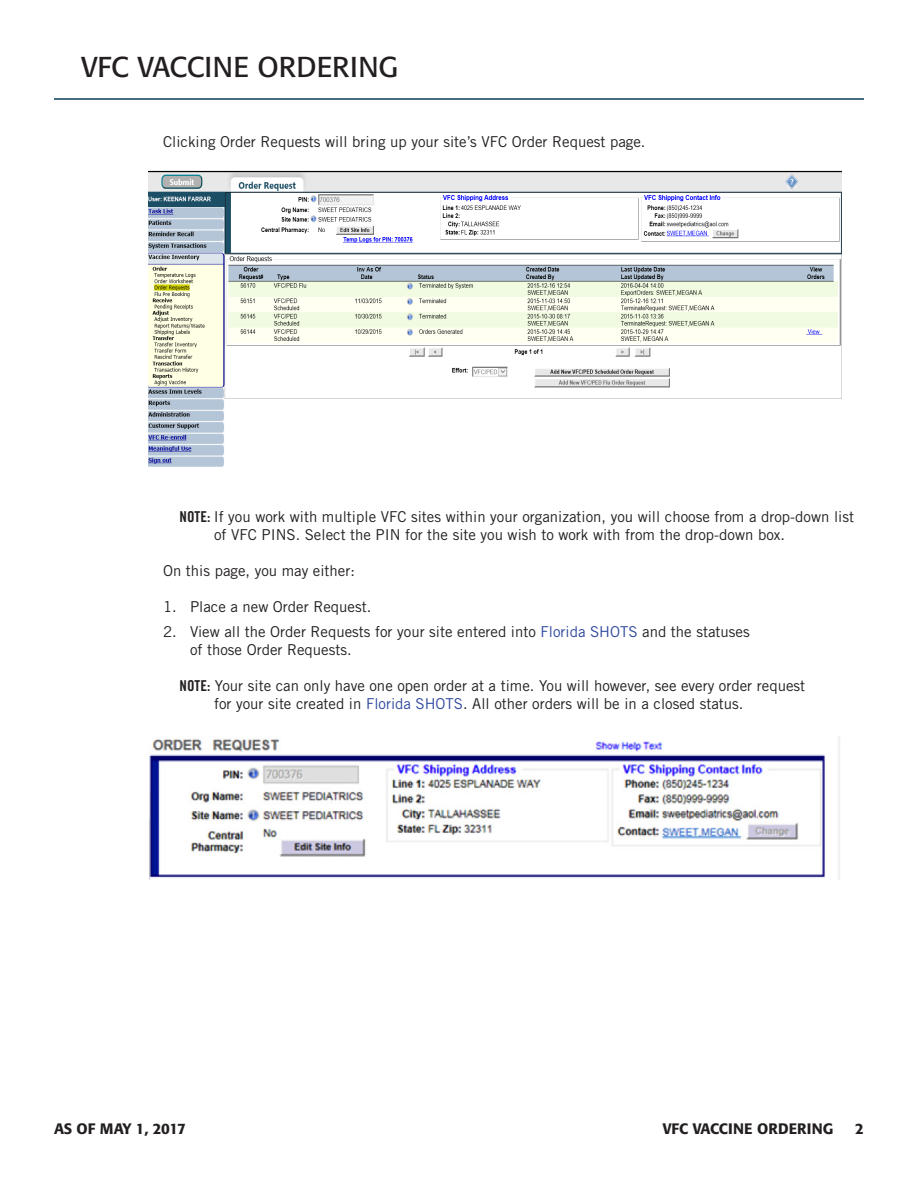
<style>
.page{position:relative;width:918px;height:1188px;background:#fff}
.page>*{position:absolute;margin:0;border:0;box-sizing:border-box;transform-origin:0 0}
.t1{font:28.5px "Formata";color:#231f20}
.t2{font:15px/18px "Trade Gothic";color:#231f20}
.t3{font:500 15px "Formata";color:#231f20}
.t4{font:500 15px "Formata";letter-spacing:-.02em;color:#231f20}
.s1{font-family:"Trade Gothic Bold Cond Twenty"}
.s2{color:#2e489e}
</style>
<div class="page">
<hr style="left:54px;top:98px;width:810px;height:2px;background:#09405b">
<img style="left:148px;top:170px;width:693px;height:297px">
<img style="left:149px;top:736px;width:691px;height:144px">
<h1 class="t1" style="left:81px;top:49px;width:319px">VFC VACCINE ORDERING</h1>
<p class="t2" style="left:163px;top:132px;width:484px">Clicking Order Requests will bring up your site’s VFC Order Request page.</p>
<p class="t2" style="left:214px;top:508px;width:641px;text-indent:-34px"><span class="s1">NOTE:</span> If you work with multiple VFC sites within your organization, you will choose from a drop-down list of VFC PINS. Select the PIN for the site you wish to work with from the drop-down box.</p>
<p class="t2" style="left:163px;top:562px;width:194px">On this page, you may either:</p>
<p class="t2" style="left:163px;top:598px;width:210px">1. Place a new Order Request.</p>
<p class="t2" style="left:190px;top:622px;width:561px;text-indent:-27px">2. View all the Order Requests for your site entered into <span class="s2">Florida SHOTS</span> and the statuses of those Order Requests.</p>
<p class="t2" style="left:214px;top:676px;width:593px;text-indent:-34px"><span class="s1">NOTE:</span> Your site can only have one open order at a time. You will however, see every order request for your site created in <span class="s2">Florida SHOTS</span>. All other orders will be in a closed status.</p>
<p class="t4" style="left:54px;top:1119px;width:133px">AS OF MAY 1, 2017</p>
<p class="t3" style="left:663px;top:1119px;width:172px">VFC VACCINE ORDERING</p>
<p class="t3" style="left:855px;top:1119px;width:10px">2</p>
</div>
